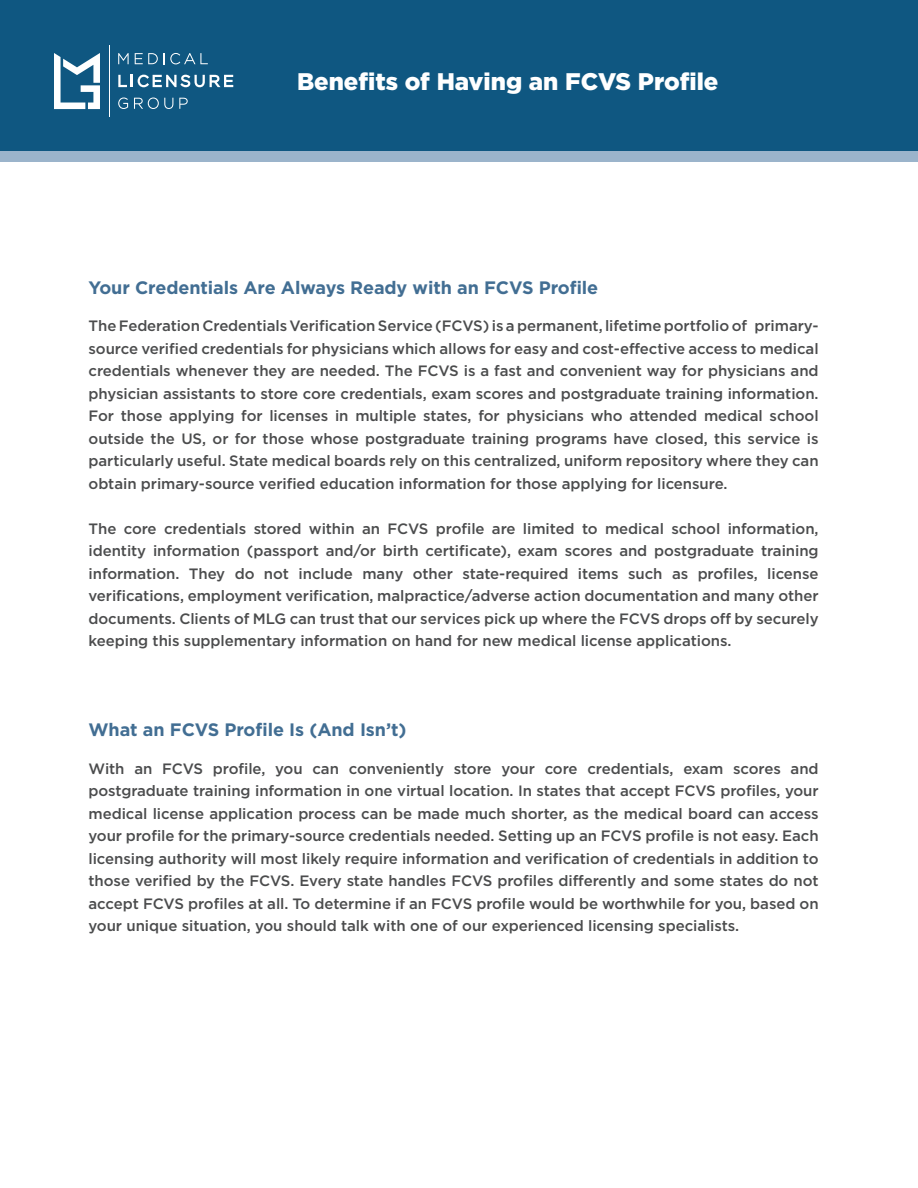
<style>
.page{position:relative;width:918px;height:1188px;background:#fff}
.page>*{position:absolute;margin:0;border:0;box-sizing:border-box;transform-origin:0 0}
.t1{font:900 24px "Gotham";color:#fff}
.t2{font:700 18px "Gotham";letter-spacing:-.005em;color:#426e93}
.t3{font:500 15px/22.5px "Gotham";letter-spacing:-.005em;color:#4b4c4d;text-align:justify}
</style>
<div class="page">
<div style="left:0;top:0;width:918px;height:153px;background:#0f5781"></div>
<svg style="left:54px;top:53px;width:46px;height:56px"></svg>
<hr style="left:109px;top:45px;width:1px;height:72px;background:#fff">
<svg style="left:118px;top:53px;width:11px;height:11px"></svg>
<svg style="left:135px;top:53px;width:23px;height:11px"></svg>
<svg style="left:164px;top:53px;width:44px;height:11px"></svg>
<svg style="left:118px;top:75px;width:115px;height:12px"></svg>
<svg style="left:118px;top:98px;width:10px;height:11px"></svg>
<svg style="left:134px;top:98px;width:39px;height:11px"></svg>
<svg style="left:179px;top:98px;width:9px;height:11px"></svg>
<div style="left:0;top:151px;width:918px;height:11px;background:#9bb4cb"></div>
<p class="t1" style="left:297px;top:67px;width:423px">Benefits of Having an FCVS Profile</p>
<p class="t2" style="left:89px;top:277px;width:511px">Your Credentials Are Always Ready with an FCVS Profile</p>
<p class="t3" style="left:89px;top:314px;width:732px">The Federation Credentials Verification Service (FCVS) is a permanent, lifetime portfolio of primary&shy;source verified credentials for physicians which allows for easy and cost-effective access to medical credentials whenever they are needed. The FCVS is a fast and convenient way for physicians and physician assistants to store core credentials, exam scores and postgraduate training information.<br>For those applying for licenses in multiple states, for physicians who attended medical school outside the US, or for those whose postgraduate training programs have closed, this service is particularly useful. State medical boards rely on this centralized, uniform repository where they can obtain primary-source verified education information for those applying for licensure.</p>
<p class="t3" style="left:89px;top:517px;width:732px">The core credentials stored within an FCVS profile are limited to medical school information, identity information (passport and/or birth certificate), exam scores and postgraduate training information. They do not include many other state-required items such as profiles, license verifications, employment verification, malpractice/adverse action documentation and many other documents. Clients of MLG can trust that our services pick up where the FCVS drops off by securely keeping this supplementary information on hand for new medical license applications.</p>
<p class="t2" style="left:89px;top:719px;width:319px">What an FCVS Profile Is (And Isn’t)</p>
<p class="t3" style="left:89px;top:757px;width:732px">With an FCVS profile, you can conveniently store your core credentials, exam scores and postgraduate training information in one virtual location. In states that accept FCVS profiles, your medical license application process can be made much shorter, as the medical board can access your profile for the primary-source credentials needed. Setting up an FCVS profile is not easy. Each licensing authority will most likely require information and verification of credentials in addition to those verified by the FCVS. Every state handles FCVS profiles differently and some states do not accept FCVS profiles at all. To determine if an FCVS profile would be worthwhile for you, based on your unique situation, you should talk with one of our experienced licensing specialists.</p>
</div>
